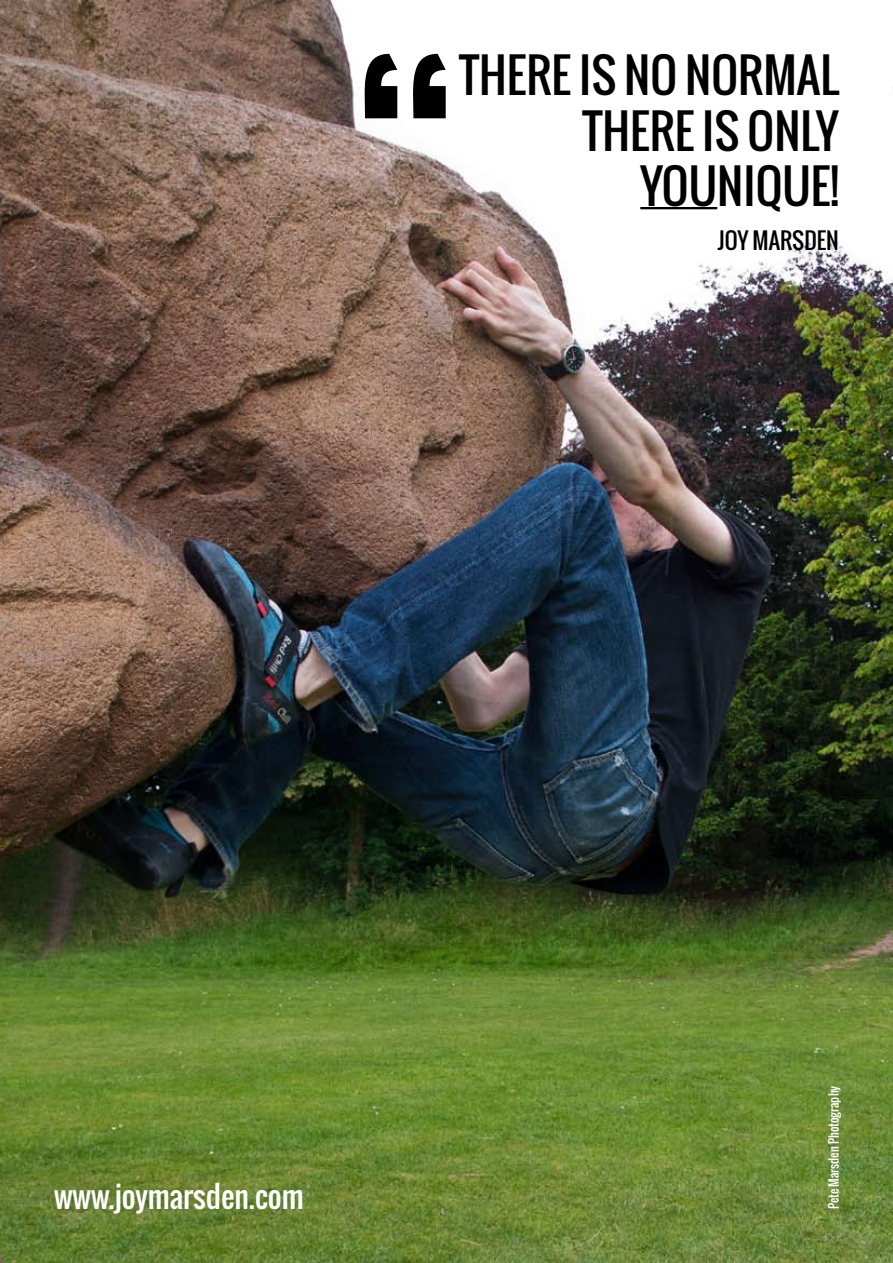
<style>
.page{position:relative;width:893px;height:1263px;background:#fff}
.page>*{position:absolute;margin:0;border:0;box-sizing:border-box;transform-origin:0 0}
.t1{font:258px "Oswald";color:#000}
.t2{font:46.5px/55.2px "Oswald";color:#000;text-align:right}
.t3{font:30px "Oswald";color:#fff}
.t4{font:22.5px "Oswald";color:#000}
.t5{font:12px "Oswald";color:#fff}
</style>
<div class="page">
<img style="left:0;top:0;width:893px;height:1263px">
<hr style="left:640px;top:207px;width:77px;height:2px;background:#000">
<h1 class="t1" style="left:349px;top:-26px;width:115px">“</h1>
<p class="t2" style="left:459px;top:47px;width:381px">THERE IS NO NORMAL</p>
<p class="t2" style="left:582px;top:103px;width:258px">THERE IS ONLY<br>YOUNIQUE!</p>
<p class="t4" style="left:718px;top:223px;width:123px">JOY MARSDEN</p>
<p class="t3" style="left:54px;top:1173px;width:251px">WWW.JOYMARSDEN.COM</p>
<p class="t5" style="left:824px;top:1209px;width:125px;rotate:-90deg">PETE MARSDEN PHOTOGRAPHY</p>
</div>
